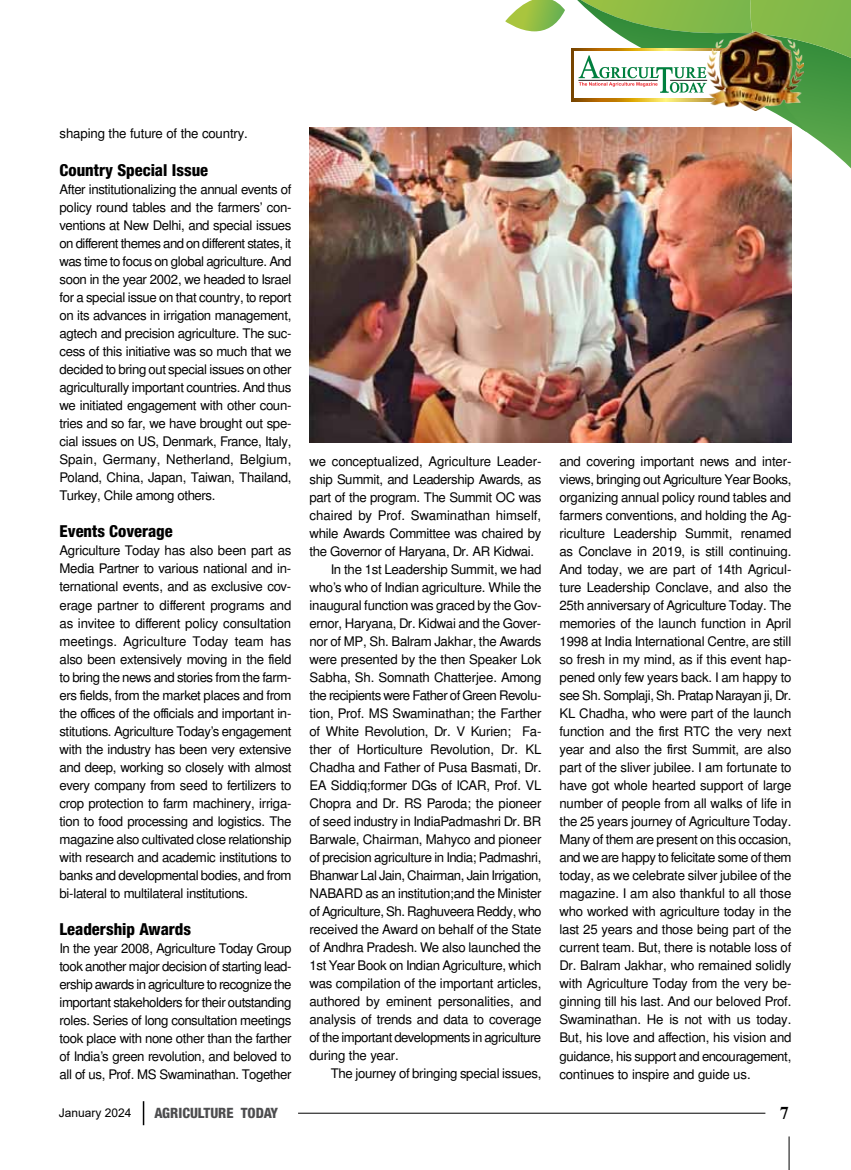
<style>
.page{position:relative;width:851px;height:1170px;background:#fff}
.page>*{position:absolute;margin:0;border:0;box-sizing:border-box;transform-origin:0 0}
.t1{font:700 18px "Times New Roman";color:#000}
.t2{font:800 condensed 16.5px "Helvetica Neue LT Std";color:#000}
.t3{font:800 condensed 14.25px "Helvetica Neue LT Std";color:#4d4d4f}
.t4{font:13.2px/18px "Free Sans";letter-spacing:-.02em;color:#000;text-align:justify}
.t5{font:13.2px "Free Sans";letter-spacing:-.04em;color:#000}
.t6{font:13.2px "Free Sans";color:#000}
.t7{font:12px "Arial";color:#000}
</style>
<div class="page">
<svg style="left:143px;top:1101px;width:1px;height:24px"></svg>
<hr style="left:298px;top:1112px;width:467px;height:1px;background:#000">
<hr style="left:788px;top:1136px;width:1px;height:33px;background:#000">
<svg style="left:505px;top:0;width:60px;height:31px"></svg>
<svg style="left:577px;top:0;width:273px;height:168px"></svg>
<hr style="left:578px;top:80px;width:79px;height:1px;background:#231f20">
<hr style="left:670px;top:80px;width:37px;height:1px;background:#231f20">
<img style="left:707px;top:32px;width:96px;height:78px">
<img style="left:309px;top:128px;width:482px;height:314px">
<p class="t4" style="left:60px;top:125px;width:190px">shaping the future of the country.</p>
<p class="t2" style="left:60px;top:160px;width:150px">Country Special Issue</p>
<p class="t4" style="left:60px;top:181px;width:233px">After institutionalizing the annual events of policy round tables and the farmers’ con&shy;ventions at New Delhi, and special issues on different themes and on different states, it was time to focus on global agriculture. And soon in the year 2002, we headed to Israel for a special issue on that country, to report on its advances in irrigation management, agtech and precision agriculture. The suc&shy;cess of this initiative was so much that we decided to bring out special issues on other agriculturally important countries. And thus we initiated engagement with other coun&shy;tries and so far, we have brought out spe&shy;cial issues on US, Denmark, France, Italy, Spain, Germany, Netherland, Belgium, Poland, China, Japan, Taiwan, Thailand, Turkey, Chile among others.</p>
<p class="t2" style="left:60px;top:521px;width:115px">Events Coverage</p>
<p class="t4" style="left:60px;top:542px;width:233px">Agriculture Today has also been part as Media Partner to various national and in&shy;ternational events, and as exclusive cov&shy;erage partner to different programs and as invitee to different policy consultation meetings. Agriculture Today team has also been extensively moving in the field to bring the news and stories from the farm&shy;ers fields, from the market places and from the offices of the officials and important in&shy;stitutions. Agriculture Today’s engagement with the industry has been very extensive and deep, working so closely with almost every company from seed to fertilizers to crop protection to farm machinery, irriga&shy;tion to food processing and logistics. The magazine also cultivated close relationship with research and academic institutions to banks and developmental bodies, and from bi-lateral to multilateral institutions.</p>
<p class="t2" style="left:60px;top:919px;width:133px">Leadership Awards</p>
<p class="t4" style="left:60px;top:940px;width:233px">In the year 2008, Agriculture Today Group took another major decision of starting lead&shy;ership awards in agriculture to recognize the important stakeholders for their outstanding roles. Series of long consultation meetings took place with none other than the farther of India’s green revolution, and beloved to all of us, Prof. MS Swaminathan. Together</p>
<p class="t6" style="left:309px;top:452px;width:233px">we conceptualized, Agriculture Leader-</p>
<p class="t4" style="left:309px;top:471px;width:233px">ship Summit, and Leadership Awards, as</p>
<p class="t4" style="left:309px;top:489px;width:233px">part of the program. The Summit OC was</p>
<p class="t6" style="left:309px;top:506px;width:233px">chaired by Prof. Swaminathan himself,</p>
<p class="t4" style="left:309px;top:525px;width:233px">while Awards Committee was chaired by</p>
<p class="t4" style="left:309px;top:543px;width:226px">the Governor of Haryana, Dr. AR Kidwai.</p>
<p class="t4" style="left:331px;top:561px;width:212px">In the 1st Leadership Summit, we had</p>
<p class="t4" style="left:309px;top:579px;width:233px">who’s who of Indian agriculture. While the</p>
<p class="t4" style="left:309px;top:597px;width:233px">inaugural function was graced by the Gov-</p>
<p class="t4" style="left:309px;top:615px;width:233px">ernor, Haryana, Dr. Kidwai and the Gover-</p>
<p class="t4" style="left:309px;top:633px;width:233px">nor of MP, Sh. Balram Jakhar, the Awards</p>
<p class="t4" style="left:309px;top:651px;width:233px">were presented by the then Speaker Lok</p>
<p class="t4" style="left:309px;top:669px;width:233px">Sabha, Sh. Somnath Chatterjee. Among</p>
<p class="t5" style="left:309px;top:686px;width:233px">the recipients were Father of Green Revolu-</p>
<p class="t4" style="left:309px;top:705px;width:233px">tion, Prof. MS Swaminathan; the Farther</p>
<p class="t4" style="left:309px;top:723px;width:233px">of White Revolution, Dr. V Kurien; Fa-</p>
<p class="t4" style="left:309px;top:741px;width:233px">ther of Horticulture Revolution, Dr. KL</p>
<p class="t4" style="left:309px;top:759px;width:233px">Chadha and Father of Pusa Basmati, Dr.</p>
<p class="t4" style="left:309px;top:777px;width:233px">EA Siddiq;former DGs of ICAR, Prof. VL</p>
<p class="t4" style="left:309px;top:795px;width:233px">Chopra and Dr. RS Paroda; the pioneer</p>
<p class="t4" style="left:309px;top:813px;width:233px">of seed industry in IndiaPadmashri Dr. BR</p>
<p class="t4" style="left:309px;top:831px;width:233px">Barwale, Chairman, Mahyco and pioneer</p>
<p class="t4" style="left:309px;top:849px;width:233px">of precision agriculture in India; Padmashri,</p>
<p class="t4" style="left:309px;top:867px;width:233px">Bhanwar Lal Jain, Chairman, Jain Irrigation,</p>
<p class="t4" style="left:309px;top:885px;width:233px">NABARD as an institution;and the Minister</p>
<p class="t4" style="left:309px;top:903px;width:233px">of Agriculture, Sh. Raghuveera Reddy, who</p>
<p class="t4" style="left:309px;top:921px;width:233px">received the Award on behalf of the State</p>
<p class="t4" style="left:309px;top:939px;width:233px">of Andhra Pradesh. We also launched the</p>
<p class="t4" style="left:309px;top:957px;width:233px">1st Year Book on Indian Agriculture, which</p>
<p class="t4" style="left:309px;top:975px;width:233px">was compilation of the important articles,</p>
<p class="t4" style="left:309px;top:993px;width:233px">authored by eminent personalities, and</p>
<p class="t4" style="left:309px;top:1011px;width:233px">analysis of trends and data to coverage</p>
<p class="t5" style="left:309px;top:1028px;width:233px">of the important developments in agriculture</p>
<p class="t4" style="left:309px;top:1047px;width:91px">during the year.</p>
<p class="t4" style="left:331px;top:1065px;width:212px">The journey of bringing special issues,</p>
<p class="t4" style="left:559px;top:453px;width:233px">and covering important news and inter&shy;views, bringing out Agriculture Year Books, organizing annual policy round tables and farmers conventions, and holding the Ag&shy;riculture Leadership Summit, renamed as Conclave in 2019, is still continuing.<br>And today, we are part of 14th Agricul&shy;ture Leadership Conclave, and also the 25th anniversary of Agriculture Today. The memories of the launch function in April 1998 at India International Centre, are still so fresh in my mind, as if this event hap&shy;pened only few years back. I am happy to see Sh. Somplaji, Sh. Pratap Narayan ji, Dr.<br>KL Chadha, who were part of the launch function and the first RTC the very next year and also the first Summit, are also part of the sliver jubilee. I am fortunate to have got whole hearted support of large number of people from all walks of life in the 25 years journey of Agriculture Today.<br>Many of them are present on this occasion, and we are happy to felicitate some of them today, as we celebrate silver jubilee of the magazine. I am also thankful to all those who worked with agriculture today in the last 25 years and those being part of the current team. But, there is notable loss of Dr. Balram Jakhar, who remained solidly with Agriculture Today from the very be&shy;ginning till his last. And our beloved Prof.<br>Swaminathan. He is not with us today.<br>But, his love and affection, his vision and guidance, his support and encouragement, continues to inspire and guide us.</p>
<p class="t7" style="left:59px;top:1104px;width:74px">January 2024</p>
<p class="t3" style="left:154px;top:1104px;width:125px">AGRICULTURE TODAY</p>
<h1 class="t1" style="left:779px;top:1099px;width:10px">7</h1>
</div>
